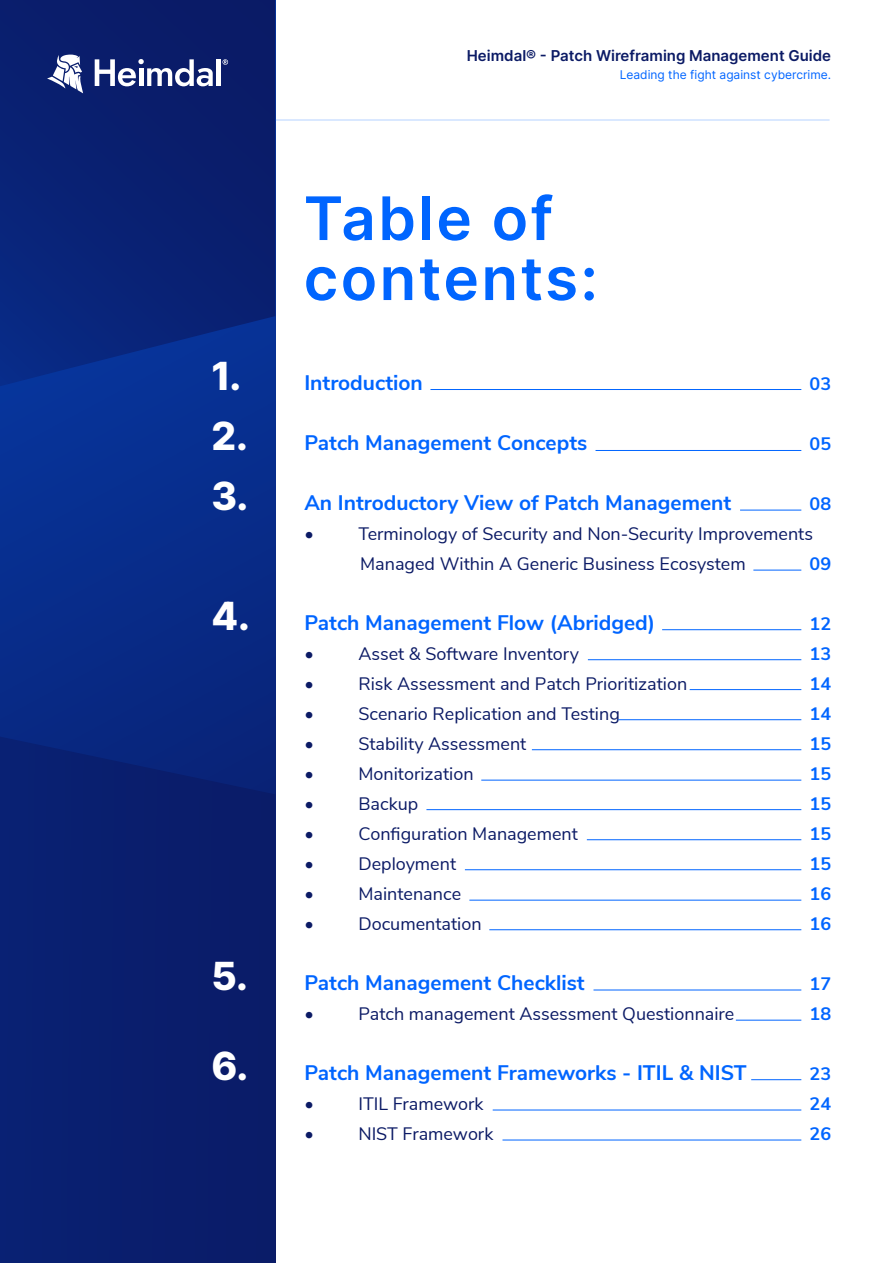
<style>
.page{position:relative;width:893px;height:1263px;background:#fff}
.page>*{position:absolute;margin:0;border:0;box-sizing:border-box;transform-origin:0 0}
.t1{font:600 60px/60px "Inter";letter-spacing:.04em;color:#0065ff}
.t2{font:800 38.85px/60px "Inter";color:#fff}
.t3{font:700 21px "Nunito Sans";color:#0065ff}
.t4{font:18px/30px "Nunito Sans";color:#0b1a65}
.t5{font:700 18px/30px "Nunito Sans";color:#0065ff;text-align:justify}
.t6{font:600 15px "Inter";color:#0b1a65}
.t7{font:12px "Inter";color:#0065ff}
.s1{font-family:"Inter";font-weight:800;font-size:38.85px;color:#fff}
</style>
<div class="page">
<div style="left:0;top:0;width:275px;height:1263px;background:linear-gradient(to right,#072f90,#082a85)"></div>
<div style="left:0;top:737px;width:275px;height:526px;background:#0a1e6d"></div>
<svg style="left:0;top:0;width:275px;height:386px;background:#092275"></svg>
<hr style="left:275px;top:119px;width:555px;height:2px;background:#0065ff">
<hr style="left:430px;top:389px;width:371px;height:1px;background:#0065ff">
<hr style="left:595px;top:450px;width:206px;height:1px;background:#0065ff">
<hr style="left:740px;top:510px;width:61px;height:1px;background:#0065ff">
<hr style="left:753px;top:570px;width:48px;height:1px;background:#0065ff">
<hr style="left:662px;top:629px;width:139px;height:1px;background:#0065ff">
<hr style="left:588px;top:659px;width:213px;height:1px;background:#0065ff">
<hr style="left:690px;top:689px;width:111px;height:1px;background:#0065ff">
<hr style="left:618px;top:719px;width:183px;height:1px;background:#0065ff">
<hr style="left:532px;top:749px;width:269px;height:1px;background:#0065ff">
<hr style="left:481px;top:780px;width:320px;height:1px;background:#0065ff">
<hr style="left:426px;top:809px;width:375px;height:1px;background:#0065ff">
<hr style="left:587px;top:839px;width:214px;height:1px;background:#0065ff">
<hr style="left:465px;top:869px;width:336px;height:1px;background:#0065ff">
<hr style="left:469px;top:900px;width:332px;height:1px;background:#0065ff">
<hr style="left:489px;top:929px;width:312px;height:1px;background:#0065ff">
<hr style="left:593px;top:990px;width:208px;height:1px;background:#0065ff">
<hr style="left:736px;top:1020px;width:65px;height:1px;background:#0065ff">
<hr style="left:751px;top:1079px;width:50px;height:1px;background:#0065ff">
<hr style="left:493px;top:1110px;width:308px;height:1px;background:#0065ff">
<hr style="left:502px;top:1140px;width:299px;height:1px;background:#0065ff">
<svg style="left:47px;top:55px;width:36px;height:38px"></svg>
<div style="left:216px;top:59px;width:5px;height:27px;background:#fff"></div>
<svg style="left:95px;top:59px;width:118px;height:27px"></svg>
<svg style="left:222px;top:59px;width:6px;height:6px"></svg>
<p class="t6" style="left:467px;top:45px;width:366px">Heimdal® - Patch Wireframing Management Guide</p>
<p class="t7" style="left:620px;top:66px;width:213px">Leading the fight against cybercrime.</p>
<h1 class="t1" style="left:304px;top:187px;width:296px">Table of contents:</h1>
<p class="t3" style="left:212px;top:368px;width:213px"><span class="s1">1.</span> Introduction</p>
<h2 class="t2" style="left:212px;top:405px;width:38px">2.<br>3.</h2>
<p class="t3" style="left:304px;top:428px;width:284px">Patch Management Concepts</p>
<p class="t3" style="left:304px;top:488px;width:428px">An Introductory View of Patch Management</p>
<p class="t5" style="left:810px;top:367px;width:23px">03</p>
<p class="t5" style="left:810px;top:428px;width:23px">05</p>
<p class="t5" style="left:810px;top:488px;width:23px">08</p>
<h2 class="t2" style="left:212px;top:585px;width:40px">4.</h2>
<h2 class="t2" style="left:212px;top:945px;width:38px">5.</h2>
<p class="t4" style="left:304px;top:518px;width:11px">•</p>
<p class="t4" style="left:358px;top:518px;width:456px">Terminology of Security and Non-Security Improvements<br>Managed Within A Generic Business Ecosystem</p>
<p class="t5" style="left:810px;top:548px;width:23px">09</p>
<p class="t3" style="left:304px;top:607px;width:352px">Patch Management Flow (Abridged)</p>
<p class="t4" style="left:304px;top:637px;width:11px">•</p>
<p class="t4" style="left:358px;top:637px;width:222px">Asset &amp; Software Inventory</p>
<p class="t4" style="left:304px;top:667px;width:11px">•</p>
<p class="t4" style="left:358px;top:667px;width:330px">Risk Assessment and Patch Prioritization</p>
<p class="t4" style="left:304px;top:697px;width:11px">•</p>
<p class="t4" style="left:358px;top:697px;width:263px">Scenario Replication and Testing</p>
<p class="t4" style="left:304px;top:727px;width:11px">•</p>
<p class="t4" style="left:358px;top:727px;width:170px">Stability Assessment</p>
<p class="t4" style="left:304px;top:757px;width:11px">•</p>
<p class="t4" style="left:358px;top:757px;width:117px">Monitorization</p>
<p class="t4" style="left:304px;top:787px;width:11px">•</p>
<p class="t4" style="left:358px;top:787px;width:61px">Backup</p>
<p class="t4" style="left:304px;top:817px;width:11px">•</p>
<p class="t4" style="left:358px;top:817px;width:221px">Configuration Management</p>
<p class="t4" style="left:304px;top:847px;width:11px">•</p>
<p class="t4" style="left:358px;top:847px;width:99px">Deployment</p>
<p class="t4" style="left:304px;top:877px;width:11px">•</p>
<p class="t4" style="left:358px;top:877px;width:104px">Maintenance</p>
<p class="t4" style="left:304px;top:907px;width:11px">•</p>
<p class="t4" style="left:358px;top:907px;width:125px">Documentation</p>
<p class="t3" style="left:304px;top:967px;width:282px">Patch Management Checklist</p>
<p class="t4" style="left:304px;top:998px;width:11px">•</p>
<p class="t4" style="left:358px;top:998px;width:377px">Patch management Assessment Questionnaire</p>
<p class="t5" style="left:810px;top:607px;width:23px">12<br>13<br>14<br>14<br>15<br>15<br>15<br>15<br>15<br>16<br>16</p>
<p class="t5" style="left:810px;top:967px;width:23px">17<br>18</p>
<p class="t3" style="left:212px;top:1057px;width:537px"><span class="s1">6.</span> Patch Management Frameworks - ITIL &amp; NIST</p>
<p class="t4" style="left:304px;top:1088px;width:11px">•</p>
<p class="t4" style="left:358px;top:1088px;width:127px">ITIL Framework</p>
<p class="t4" style="left:304px;top:1118px;width:11px">•</p>
<p class="t4" style="left:358px;top:1118px;width:136px">NIST Framework</p>
<p class="t5" style="left:810px;top:1057px;width:23px">23<br>24<br>26</p>
</div>
